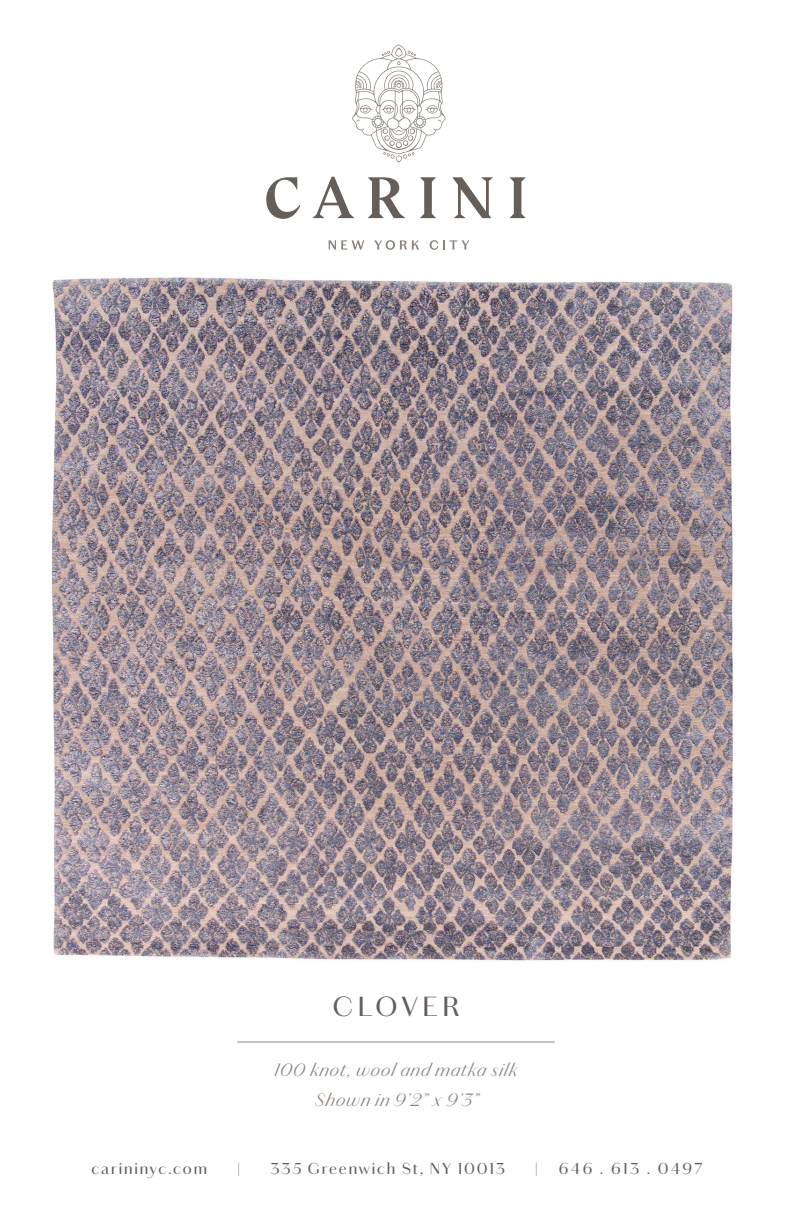
<style>
.page{position:relative;width:792px;height:1224px;background:#fff}
.page>*{position:absolute;margin:0;border:0;box-sizing:border-box;transform-origin:0 0}
.t1{font:28px "Chiswick Sans";letter-spacing:.16em;color:#665e59}
.t2{font:italic 300 18px "Chiswick Sans";letter-spacing:.06em;color:#8c827a}
.t3{font:16px "Chiswick Sans";letter-spacing:.115em;color:#665e59}
.t4{font:16px "Chiswick Sans";letter-spacing:.155em;color:#665e59}
</style>
<div class="page">
<hr style="left:237px;top:1042px;width:318px;height:1px;background:#8c827a">
<img style="left:51px;top:277px;width:683px;height:685px">
<svg style="left:266px;top:177px;width:34px;height:42px"></svg>
<svg style="left:313px;top:177px;width:41px;height:41px"></svg>
<svg style="left:368px;top:177px;width:37px;height:41px"></svg>
<svg style="left:420px;top:177px;width:16px;height:41px"></svg>
<svg style="left:452px;top:177px;width:41px;height:41px"></svg>
<svg style="left:509px;top:177px;width:17px;height:41px"></svg>
<svg style="left:329px;top:240px;width:35px;height:10px"></svg>
<svg style="left:374px;top:240px;width:45px;height:10px"></svg>
<svg style="left:430px;top:240px;width:39px;height:10px"></svg>
<svg style="left:352px;top:45px;width:94px;height:117px"></svg>
<p class="t1" style="left:333px;top:987px;width:128px">CLOVER</p>
<p class="t2" style="left:274px;top:1057px;width:244px">100 knot, wool and matka silk</p>
<p class="t2" style="left:315px;top:1087px;width:165px">Shown in 9’2” x 9’3”</p>
<p class="t3" style="left:91px;top:1157px;width:117px">carininyc.com</p>
<p class="t3" style="left:237px;top:1157px;width:4px">|</p>
<p class="t3" style="left:270px;top:1157px;width:236px">335 Greenwich St, NY 10013</p>
<p class="t3" style="left:535px;top:1157px;width:4px">|</p>
<p class="t4" style="left:559px;top:1157px;width:145px">646 . 613 . 0497</p>
</div>
